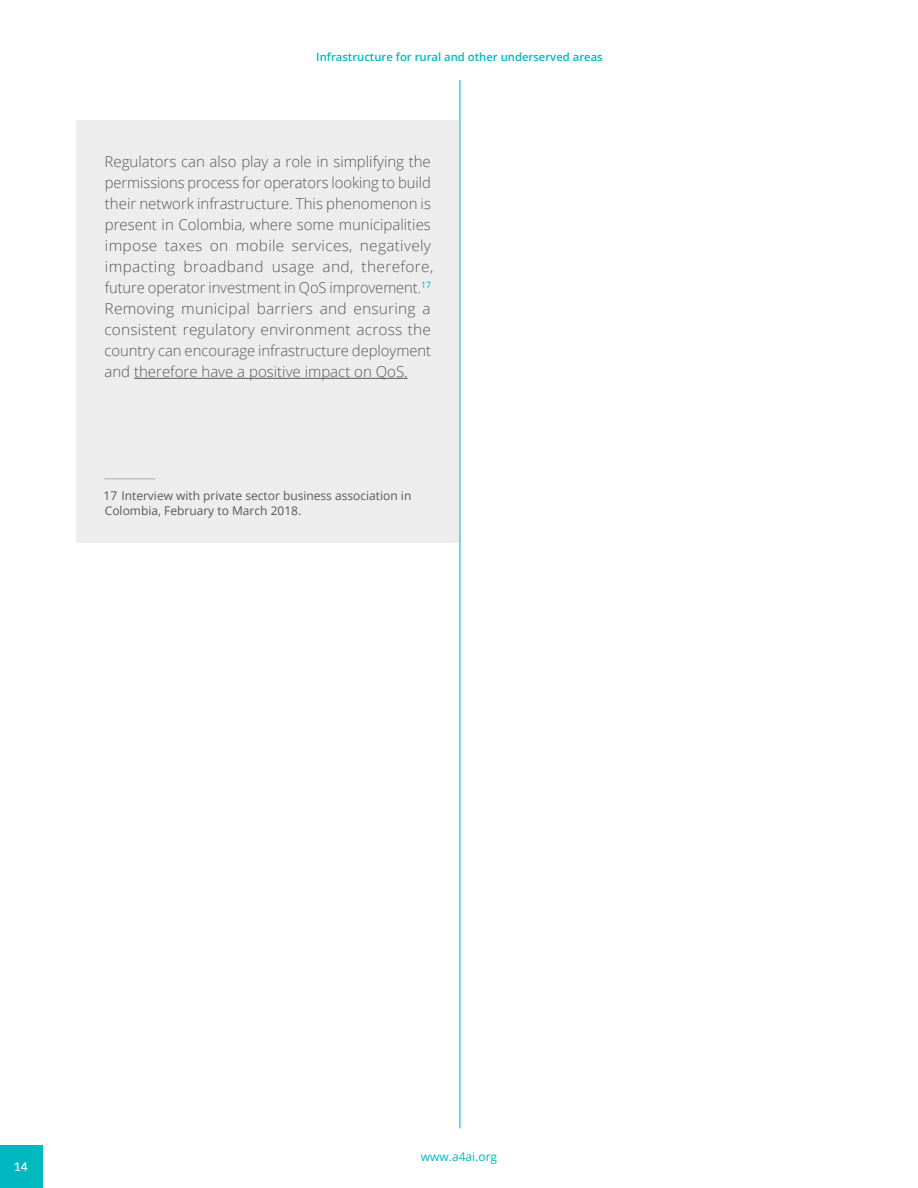
<style>
.page{position:relative;width:918px;height:1188px;background:#fff}
.page>*{position:absolute;margin:0;border:0;box-sizing:border-box;transform-origin:0 0}
.t1{font:300 15px/21px "Open Sans";color:#575756}
.t2{font:12px/15px "Open Sans";color:#575756}
.t3{font:12px "Open Sans";color:#00b8bf}
.t4{font:12px "Bitter";color:#fff}
.t5{font:600 11.25px "Open Sans";color:#00b8bf}
</style>
<div class="page">
<div style="left:77px;top:120px;width:382px;height:423px;background:#ededed"></div>
<hr style="left:134px;top:378px;width:274px;height:1px;background:#575756">
<hr style="left:104px;top:478px;width:51px;height:1px;background:#b3b2b2">
<hr style="left:459px;top:80px;width:1px;height:1048px;background:#00b8bf">
<div style="left:0;top:1145px;width:43px;height:43px;background:#00b8bf"></div>
<p class="t5" style="left:316px;top:49px;width:288px">Infrastructure for rural and other underserved areas</p>
<p class="t1" style="left:104px;top:151px;width:330px">Regulators can also play a role in simplifying the permissions process for operators looking to build their network infrastructure. This phenomenon is present in Colombia, where some municipalities impose taxes on mobile services, negatively impacting broadband usage and, therefore, future operator investment in QoS improvement.<sup>17<br></sup>Removing municipal barriers and ensuring a consistent regulatory environment across the country can encourage infrastructure deployment and therefore have a positive impact on QoS.</p>
<p class="t2" style="left:104px;top:488px;width:309px">17 Interview with private sector business association in<br>Colombia, February to March 2018.</p>
<p class="t4" style="left:15px;top:1160px;width:15px">14</p>
<p class="t3" style="left:421px;top:1149px;width:78px">www.a4ai.org</p>
</div>
